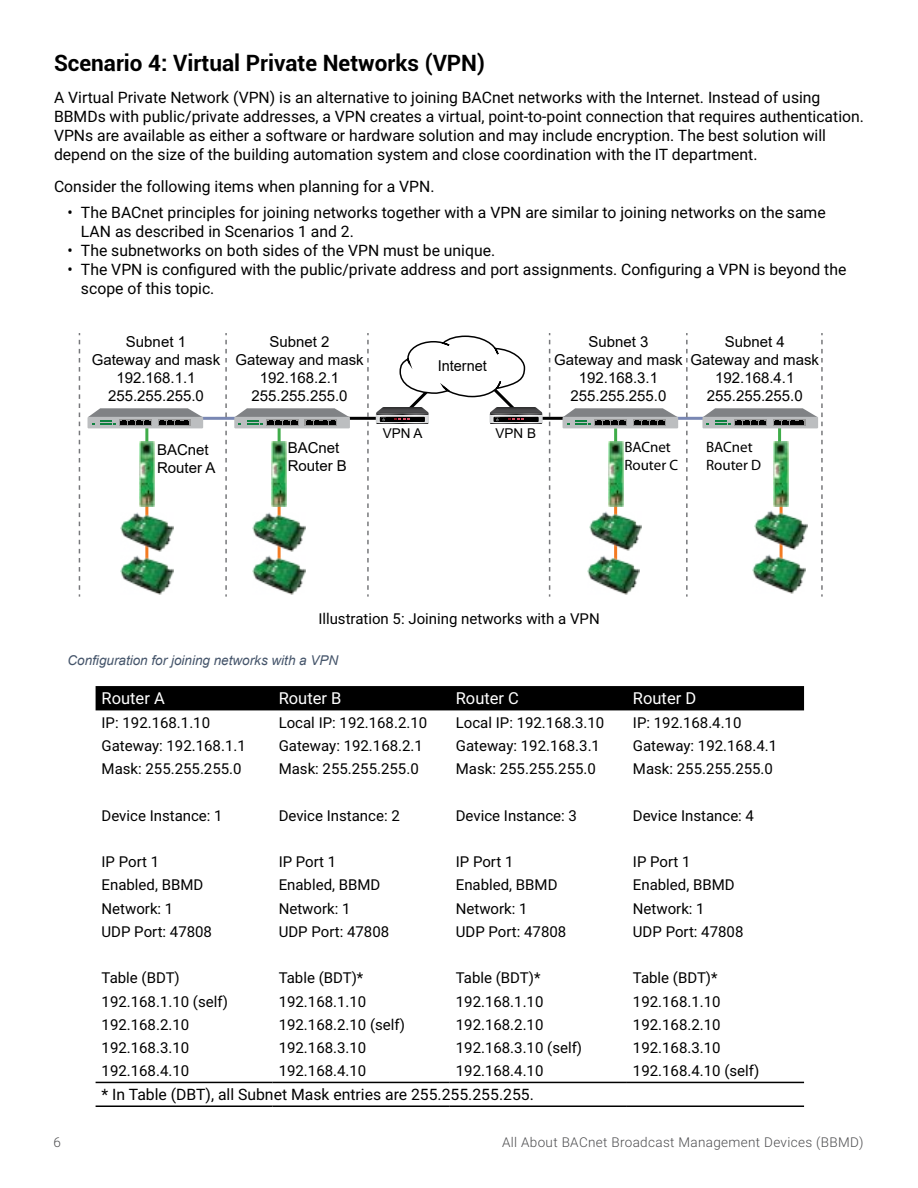
<style>
.page{position:relative;width:918px;height:1188px;background:#fff}
.page>*{position:absolute;margin:0;border:0;box-sizing:border-box;transform-origin:0 0}
.t1{font:700 22.5px "Roboto";color:#000}
.t2{font:16.5px "Roboto";color:#fff}
.t3{font:15.75px/18.9px "Roboto";color:#000}
.t4{font:15px "Roboto";color:#000}
.t5{font:15px/18px "Arial";color:#000;text-align:center}
.t6{font:15px/18px "Myriad Pro";color:#000}
.t7{font:300 13.5px "Roboto";letter-spacing:.025em;color:#4d4d4f}
.t8{font:italic 13.5px "Arial";color:#44546a}
.t9{font:13.5px "Arial";color:#000}
</style>
<div class="page">
<div style="left:96px;top:686px;width:708px;height:24px;background:#000"></div>
<hr style="left:96px;top:1082px;width:177px;height:1px;background:#000">
<hr style="left:273px;top:1082px;width:177px;height:1px;background:#000">
<hr style="left:450px;top:1082px;width:177px;height:1px;background:#000">
<hr style="left:627px;top:1082px;width:177px;height:1px;background:#000">
<hr style="left:96px;top:1106px;width:177px;height:1px;background:#000">
<hr style="left:273px;top:1106px;width:177px;height:1px;background:#000">
<hr style="left:450px;top:1106px;width:177px;height:1px;background:#000">
<hr style="left:627px;top:1106px;width:177px;height:1px;background:#000">
<hr style="left:145px;top:425px;width:3px;height:45px;background:#3fac49">
<hr style="left:145px;top:504px;width:3px;height:75px;background:#f37a21">
<hr style="left:278px;top:425px;width:3px;height:45px;background:#3fac49">
<hr style="left:278px;top:492px;width:3px;height:75px;background:#f37a21">
<hr style="left:614px;top:428px;width:3px;height:45px;background:#3fac49">
<hr style="left:614px;top:491px;width:3px;height:74px;background:#f37a21">
<hr style="left:151px;top:417px;width:133px;height:3px;background:#7987b3">
<hr style="left:626px;top:417px;width:134px;height:3px;background:#7987b3">
<hr style="left:538px;top:417px;width:45px;height:3px;background:#000">
<hr style="left:335px;top:417px;width:45px;height:3px;background:#000">
<div style="left:88px;top:417px;width:115px;height:11px;background:#bcbec0"></div>
<div style="left:120px;top:419px;width:32px;height:7px;background:#989898"></div>
<div style="left:158px;top:419px;width:32px;height:7px;background:#989898"></div>
<svg style="left:88px;top:408px;width:115px;height:17px"></svg>
<img style="left:121px;top:513px;width:52px;height:38px">
<img style="left:121px;top:555px;width:52px;height:39px">
<img style="left:139px;top:442px;width:15px;height:65px">
<div style="left:234px;top:417px;width:116px;height:11px;background:#bcbec0"></div>
<div style="left:266px;top:419px;width:32px;height:7px;background:#989898"></div>
<div style="left:305px;top:419px;width:32px;height:7px;background:#989898"></div>
<svg style="left:235px;top:408px;width:115px;height:17px"></svg>
<img style="left:253px;top:513px;width:52px;height:38px">
<img style="left:253px;top:555px;width:52px;height:39px">
<img style="left:272px;top:442px;width:15px;height:65px">
<div style="left:563px;top:417px;width:115px;height:11px;background:#bcbec0"></div>
<div style="left:595px;top:419px;width:32px;height:7px;background:#989898"></div>
<div style="left:633px;top:419px;width:32px;height:7px;background:#989898"></div>
<svg style="left:563px;top:408px;width:115px;height:17px"></svg>
<img style="left:589px;top:511px;width:53px;height:39px">
<img style="left:587px;top:555px;width:53px;height:39px">
<img style="left:608px;top:442px;width:15px;height:65px">
<svg style="left:376px;top:335px;width:167px;height:89px"></svg>
<svg style="left:79px;top:333px;width:1px;height:264px"></svg>
<svg style="left:225px;top:333px;width:2px;height:264px"></svg>
<svg style="left:367px;top:333px;width:2px;height:264px"></svg>
<svg style="left:686px;top:333px;width:2px;height:264px"></svg>
<svg style="left:549px;top:333px;width:1px;height:264px"></svg>
<svg style="left:703px;top:333px;width:120px;height:264px"></svg>
<h1 class="t1" style="left:54px;top:47px;width:433px">Scenario 4: Virtual Private Networks (VPN)</h1>
<p class="t3" style="left:54px;top:88px;width:812px">A Virtual Private Network (VPN) is an alternative to joining BACnet networks with the Internet. Instead of using BBMDs with public/private addresses, a VPN creates a virtual, point-to-point connection that requires authentication.<br>VPNs are available as either a software or hardware solution and may include encryption. The best solution will depend on the size of the building automation system and close coordination with the IT department.</p>
<p class="t3" style="left:54px;top:177px;width:382px">Consider the following items when planning for a VPN.</p>
<p class="t3" style="left:81px;top:202px;width:746px;text-indent:-13px">• The BACnet principles for joining networks together with a VPN are similar to joining networks on the same<br>LAN as described in Scenarios 1 and 2.</p>
<p class="t3" style="left:67px;top:240px;width:429px">• The subnetworks on both sides of the VPN must be unique.</p>
<p class="t3" style="left:81px;top:259px;width:767px;text-indent:-13px">• The VPN is configured with the public/private address and port assignments. Configuring a VPN is beyond the scope of this topic.</p>
<p class="t5" style="left:92px;top:332px;width:130px">Subnet 1<br>Gateway and mask<br>192.168.1.1<br>255.255.255.0</p>
<p class="t5" style="left:235px;top:332px;width:130px">Subnet 2<br>Gateway and mask<br>192.168.2.1<br>255.255.255.0</p>
<p class="t5" style="left:554px;top:332px;width:130px">Subnet 3<br>Gateway and mask<br>192.168.3.1<br>255.255.255.0</p>
<p class="t5" style="left:691px;top:332px;width:130px">Subnet 4<br>Gateway and mask<br>192.168.4.1<br>255.255.255.0</p>
<p class="t5" style="left:438px;top:356px;width:51px">Internet</p>
<p class="t9" style="left:383px;top:424px;width:41px">VPN A</p>
<p class="t9" style="left:496px;top:424px;width:42px">VPN B</p>
<p class="t5" style="left:157px;top:440px;width:60px;text-align:left">BACnet<br>Router A</p>
<p class="t5" style="left:288px;top:438px;width:61px;text-align:left">BACnet<br>Router B</p>
<p class="t6" style="left:624px;top:439px;width:55px">BACnet<br>Router C</p>
<p class="t6" style="left:706px;top:439px;width:57px">BACnet<br>Router D</p>
<p class="t4" style="left:318px;top:608px;width:283px">Illustration 5: Joining networks with a VPN</p>
<p class="t8" style="left:67px;top:652px;width:272px">Configuration for joining networks with a VPN</p>
<p class="t2" style="left:102px;top:687px;width:65px">Router A</p>
<p class="t2" style="left:279px;top:687px;width:64px">Router B</p>
<p class="t2" style="left:456px;top:687px;width:65px">Router C</p>
<p class="t2" style="left:633px;top:687px;width:65px">Router D</p>
<p class="t4" style="left:102px;top:712px;width:110px">IP: 192.168.1.10</p>
<p class="t4" style="left:279px;top:712px;width:150px">Local IP: 192.168.2.10</p>
<p class="t4" style="left:456px;top:712px;width:150px">Local IP: 192.168.3.10</p>
<p class="t4" style="left:633px;top:712px;width:110px">IP: 192.168.4.10</p>
<p class="t4" style="left:102px;top:735px;width:146px">Gateway: 192.168.1.1</p>
<p class="t4" style="left:279px;top:735px;width:146px">Gateway: 192.168.2.1</p>
<p class="t4" style="left:456px;top:735px;width:146px">Gateway: 192.168.3.1</p>
<p class="t4" style="left:633px;top:735px;width:146px">Gateway: 192.168.4.1</p>
<p class="t4" style="left:102px;top:758px;width:142px">Mask: 255.255.255.0</p>
<p class="t4" style="left:279px;top:758px;width:142px">Mask: 255.255.255.0</p>
<p class="t4" style="left:456px;top:758px;width:142px">Mask: 255.255.255.0</p>
<p class="t4" style="left:633px;top:758px;width:142px">Mask: 255.255.255.0</p>
<p class="t4" style="left:102px;top:805px;width:123px">Device Instance: 1</p>
<p class="t4" style="left:279px;top:805px;width:123px">Device Instance: 2</p>
<p class="t4" style="left:456px;top:805px;width:123px">Device Instance: 3</p>
<p class="t4" style="left:633px;top:805px;width:123px">Device Instance: 4</p>
<p class="t4" style="left:102px;top:851px;width:59px">IP Port 1</p>
<p class="t4" style="left:279px;top:851px;width:59px">IP Port 1</p>
<p class="t4" style="left:456px;top:851px;width:59px">IP Port 1</p>
<p class="t4" style="left:633px;top:851px;width:59px">IP Port 1</p>
<p class="t4" style="left:102px;top:875px;width:103px">Enabled, BBMD</p>
<p class="t4" style="left:279px;top:875px;width:103px">Enabled, BBMD</p>
<p class="t4" style="left:456px;top:875px;width:103px">Enabled, BBMD</p>
<p class="t4" style="left:633px;top:875px;width:103px">Enabled, BBMD</p>
<p class="t4" style="left:102px;top:898px;width:73px">Network: 1</p>
<p class="t4" style="left:279px;top:898px;width:73px">Network: 1</p>
<p class="t4" style="left:456px;top:898px;width:73px">Network: 1</p>
<p class="t4" style="left:633px;top:898px;width:73px">Network: 1</p>
<p class="t4" style="left:102px;top:921px;width:112px">UDP Port: 47808</p>
<p class="t4" style="left:279px;top:921px;width:112px">UDP Port: 47808</p>
<p class="t4" style="left:456px;top:921px;width:112px">UDP Port: 47808</p>
<p class="t4" style="left:633px;top:921px;width:112px">UDP Port: 47808</p>
<p class="t4" style="left:102px;top:968px;width:80px">Table (BDT)</p>
<p class="t4" style="left:279px;top:968px;width:86px">Table (BDT)*</p>
<p class="t4" style="left:456px;top:968px;width:86px">Table (BDT)*</p>
<p class="t4" style="left:633px;top:968px;width:86px">Table (BDT)*</p>
<p class="t4" style="left:102px;top:991px;width:128px">192.168.1.10 (self)</p>
<p class="t4" style="left:279px;top:991px;width:89px">192.168.1.10</p>
<p class="t4" style="left:456px;top:991px;width:89px">192.168.1.10</p>
<p class="t4" style="left:633px;top:991px;width:89px">192.168.1.10</p>
<p class="t4" style="left:102px;top:1014px;width:89px">192.168.2.10</p>
<p class="t4" style="left:279px;top:1014px;width:128px">192.168.2.10 (self)</p>
<p class="t4" style="left:456px;top:1014px;width:89px">192.168.2.10</p>
<p class="t4" style="left:633px;top:1014px;width:89px">192.168.2.10</p>
<p class="t4" style="left:102px;top:1037px;width:89px">192.168.3.10</p>
<p class="t4" style="left:279px;top:1037px;width:89px">192.168.3.10</p>
<p class="t4" style="left:456px;top:1037px;width:128px">192.168.3.10 (self)</p>
<p class="t4" style="left:633px;top:1037px;width:89px">192.168.3.10</p>
<p class="t4" style="left:102px;top:1061px;width:89px">192.168.4.10</p>
<p class="t4" style="left:279px;top:1061px;width:89px">192.168.4.10</p>
<p class="t4" style="left:456px;top:1061px;width:89px">192.168.4.10</p>
<p class="t4" style="left:633px;top:1061px;width:128px">192.168.4.10 (self)</p>
<p class="t3" style="left:102px;top:1085px;width:434px">* In Table (DBT), all Subnet Mask entries are 255.255.255.255.</p>
<p class="t7" style="left:53px;top:1132px;width:9px">6</p>
<p class="t7" style="left:502px;top:1132px;width:363px">All About BACnet Broadcast Management Devices (BBMD)</p>
</div>
